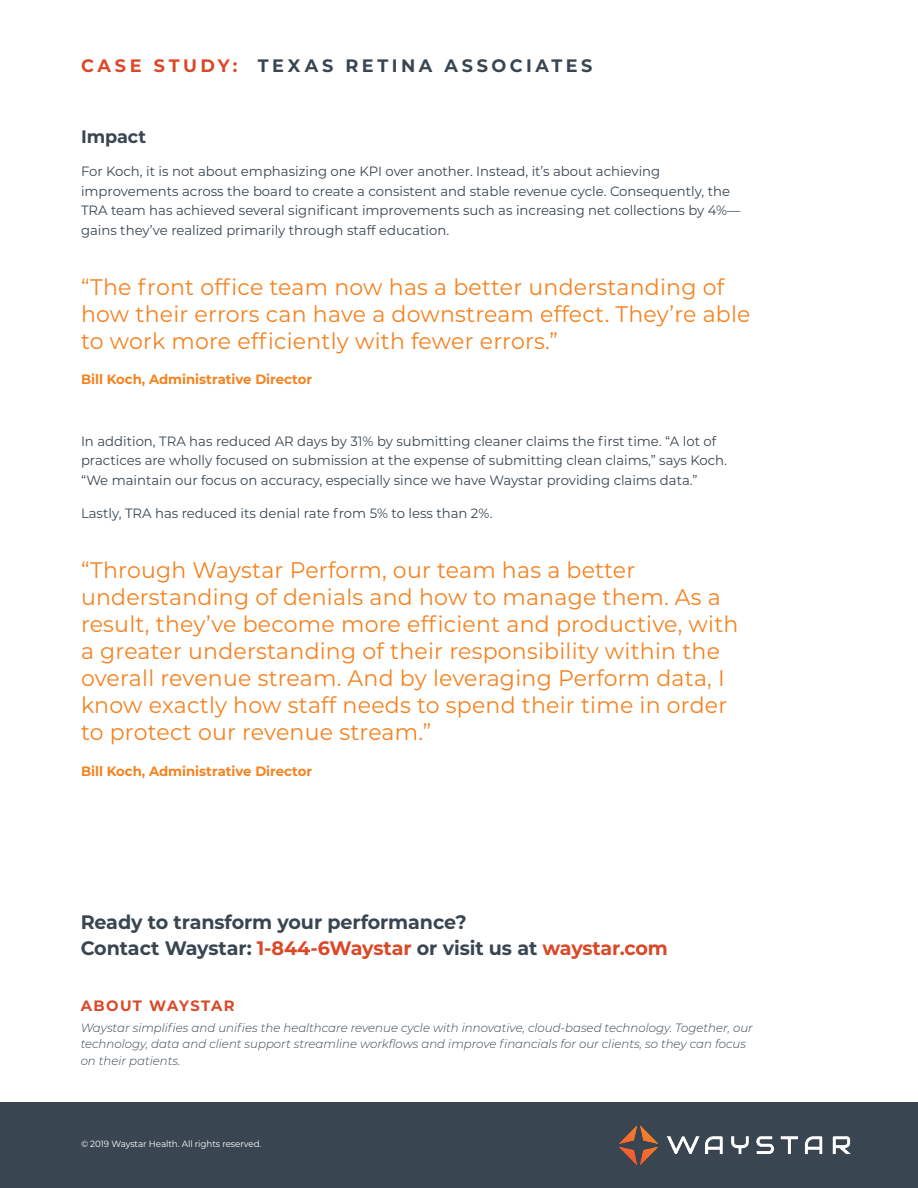
<style>
.page{position:relative;width:918px;height:1188px;background:#fff}
.page>*{position:absolute;margin:0;border:0;box-sizing:border-box;transform-origin:0 0}
.Mont__Body{font:22.5px/27px "Montserrat";letter-spacing:.01em;color:#f58220}
.t1{font:700 19.5px "Montserrat";letter-spacing:-.005em;color:#394651}
.Bullet_Header{font:700 18px "Montserrat";letter-spacing:.2em;color:#394651}
.Mont__Body-2{font:700 18px "Montserrat";letter-spacing:-.005em;color:#394651}
.t2{font:700 15px "Montserrat";letter-spacing:.09em;color:#db4827}
.Mont__Body-3{font:13.5px/19.5px "Montserrat";color:#394651}
.Mont__Body-4{font:700 13.5px "Montserrat";color:#f58220}
.t3{font:italic 300 12px/16.5px "Montserrat";color:#394651}
.t4{font:9px "Montserrat";letter-spacing:-.01em;color:#fff}
.s1{color:#db4827}
</style>
<div class="page">
<div style="left:0;top:1103px;width:918px;height:85px;background:#394651"></div>
<img style="left:619px;top:1125px;width:232px;height:40px">
<p class="Bullet_Header" style="left:81px;top:53px;width:513px"><span class="s1">CASE STUDY:</span> TEXAS RETINA ASSOCIATES</p>
<p class="Mont__Body-2" style="left:81px;top:123px;width:67px">Impact</p>
<p class="Mont__Body-3" style="left:81px;top:161px;width:661px">For Koch, it is not about emphasizing one KPI over another. Instead, it’s about achieving improvements across the board to create a consistent and stable revenue cycle. Consequently, the TRA team has achieved several significant improvements such as increasing net collections by 4%— gains they’ve realized primarily through staff education.</p>
<p class="Mont__Body" style="left:81px;top:273px;width:671px">“The front office team now has a better understanding of how their errors can have a downstream effect. They’re able to work more efficiently with fewer errors.”</p>
<p class="Mont__Body-4" style="left:81px;top:370px;width:233px">Bill Koch, Administrative Director</p>
<p class="Mont__Body-3" style="left:81px;top:431px;width:647px">In addition, TRA has reduced AR days by 31% by submitting cleaner claims the first time. “A lot of practices are wholly focused on submission at the expense of submitting clean claims,” says Koch. “We maintain our focus on accuracy, especially since we have Waystar providing claims data.”</p>
<p class="Mont__Body-3" style="left:81px;top:503px;width:413px">Lastly, TRA has reduced its denial rate from 5% to less than 2%.</p>
<p class="Mont__Body" style="left:81px;top:556px;width:659px">“Through Waystar Perform, our team has a better understanding of denials and how to manage them. As a result, they’ve become more efficient and productive, with a greater understanding of their responsibility within the overall revenue stream. And by leveraging Perform data, I know exactly how staff needs to spend their time in order to protect our revenue stream.”</p>
<p class="Mont__Body-4" style="left:81px;top:761px;width:233px">Bill Koch, Administrative Director</p>
<p class="t1" style="left:81px;top:908px;width:387px">Ready to transform your performance?</p>
<p class="t1" style="left:81px;top:934px;width:589px">Contact Waystar: <span class="s1">1-844-6Waystar</span> or visit us at <span class="s1">waystar.com</span></p>
<p class="t2" style="left:81px;top:994px;width:155px">ABOUT WAYSTAR</p>
<p class="t3" style="left:81px;top:1019px;width:674px">Waystar simplifies and unifies the healthcare revenue cycle with innovative, cloud-based technology. Together, our technology, data and client support streamline workflows and improve financials for our clients, so they can focus on their patients.</p>
<p class="t4" style="left:81px;top:1138px;width:182px">© 2019 Waystar Health. All rights reserved.</p>
</div>
